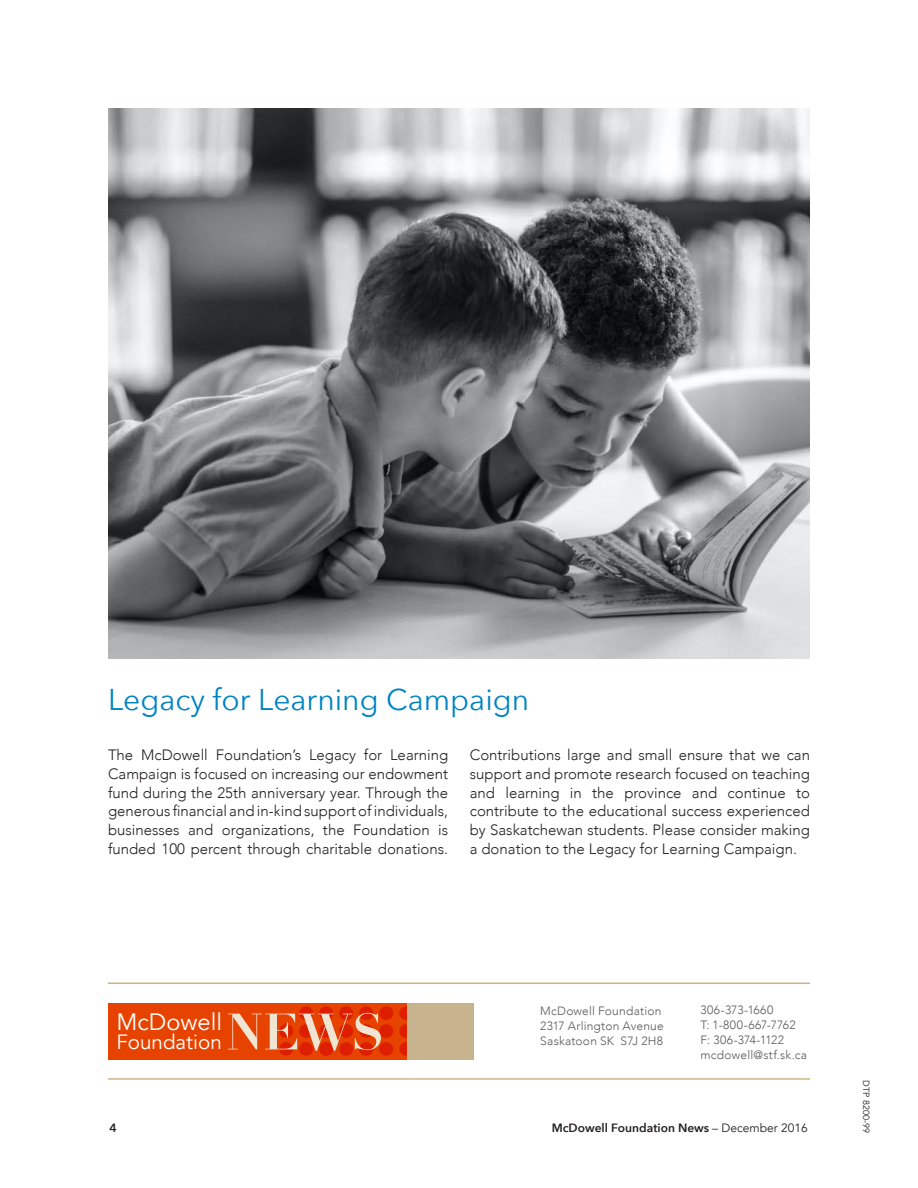
<style>
.page{position:relative;width:918px;height:1188px;background:#fff}
.page>*{position:absolute;margin:0;border:0;box-sizing:border-box;transform-origin:0 0}
.t1{font:700 50.25px "Didot";color:#f0e5d3}
.Head{font:30px "Avenir Next";color:#0084c2}
.t2{font:23.7px "Avenir";color:#fff}
.t3{font:20.7px "Avenir";color:#fff}
.Body{font:300 15px/18.8px "Avenir";color:#231f20;text-align:justify}
.t4{font:300 12px "Avenir";letter-spacing:.02em;color:#57585a}
.t5{font:600 12px "Avenir Next";color:#231f20}
.t6{font:300 12px "Avenir";letter-spacing:.04em;color:#57585a}
.t7{font:9px "Avenir";color:#231f20}
.s1{font-family:"Avenir";font-weight:400}
</style>
<div class="page">
<svg style="left:108px;top:108px;width:702px;height:551px;background:#838486"></svg>
<hr style="left:108px;top:982px;width:702px;height:2px;background:#cdb684">
<hr style="left:108px;top:1078px;width:702px;height:2px;background:#cdb684">
<div style="left:108px;top:1003px;width:366px;height:57px;background:#e74300"></div>
<div style="left:399px;top:1006px;width:14px;height:14px;background:#dd1e00;border-radius:7px"></div>
<div style="left:379px;top:1006px;width:14px;height:14px;background:#dd1e00;border-radius:7px"></div>
<div style="left:359px;top:1006px;width:14px;height:14px;background:#dd1e00;border-radius:7px"></div>
<div style="left:339px;top:1006px;width:14px;height:14px;background:#dd1e00;border-radius:7px"></div>
<div style="left:319px;top:1006px;width:14px;height:14px;background:#dd1e00;border-radius:7px"></div>
<div style="left:299px;top:1006px;width:14px;height:14px;background:#dd1e00;border-radius:7px"></div>
<div style="left:399px;top:1024px;width:14px;height:14px;background:#dd1e00;border-radius:7px"></div>
<div style="left:379px;top:1024px;width:14px;height:14px;background:#dd1e00;border-radius:7px"></div>
<div style="left:359px;top:1024px;width:14px;height:14px;background:#dd1e00;border-radius:7px"></div>
<div style="left:339px;top:1024px;width:14px;height:14px;background:#dd1e00;border-radius:7px"></div>
<div style="left:319px;top:1024px;width:14px;height:14px;background:#dd1e00;border-radius:7px"></div>
<div style="left:299px;top:1024px;width:14px;height:14px;background:#dd1e00;border-radius:7px"></div>
<div style="left:279px;top:1024px;width:14px;height:14px;background:#dd1e00;border-radius:7px"></div>
<div style="left:399px;top:1042px;width:14px;height:14px;background:#dd1e00;border-radius:7px"></div>
<div style="left:379px;top:1042px;width:14px;height:14px;background:#dd1e00;border-radius:7px"></div>
<div style="left:359px;top:1042px;width:14px;height:14px;background:#dd1e00;border-radius:7px"></div>
<div style="left:339px;top:1042px;width:14px;height:14px;background:#dd1e00;border-radius:7px"></div>
<div style="left:319px;top:1042px;width:14px;height:14px;background:#dd1e00;border-radius:7px"></div>
<div style="left:299px;top:1042px;width:14px;height:14px;background:#dd1e00;border-radius:7px"></div>
<div style="left:279px;top:1042px;width:14px;height:14px;background:#dd1e00;border-radius:7px"></div>
<div style="left:407px;top:1003px;width:67px;height:57px;background:#c7b48e"></div>
<p class="Head" style="left:108px;top:675px;width:423px">Legacy for Learning Campaign</p>
<p class="Body" style="left:108px;top:746px;width:342px">The McDowell Foundation’s Legacy for Learning Campaign is focused on increasing our endowment fund during the 25th anniversary year. Through the generous financial and in-kind support of individuals, businesses and organizations, the Foundation is funded 100 percent through charitable donations.</p>
<p class="Body" style="left:470px;top:746px;width:342px">Contributions large and small ensure that we can support and promote research focused on teaching and learning in the province and continue to contribute to the educational success experienced by Saskatchewan students. Please consider making a donation to the Legacy for Learning Campaign.</p>
<p class="t2" style="left:116px;top:1008px;width:107px">McDowell</p>
<p class="t3" style="left:116px;top:1029px;width:107px">Foundation</p>
<p class="t1" style="left:226px;top:1000px;width:160px">NEWS</p>
<p class="t4" style="left:540px;top:1004px;width:123px">McDowell Foundation</p>
<p class="t4" style="left:540px;top:1019px;width:125px">2317 Arlington Avenue</p>
<p class="t4" style="left:540px;top:1034px;width:124px">Saskatoon SK S7J 2H8</p>
<p class="t6" style="left:700px;top:1002px;width:74px">306-373-1660</p>
<p class="t4" style="left:700px;top:1017px;width:97px">T: 1-800-667-7762</p>
<p class="t4" style="left:700px;top:1032px;width:85px">F: 306-374-1122</p>
<p class="t4" style="left:700px;top:1047px;width:108px">mcdowell@stf.sk.ca</p>
<p class="t5" style="left:110px;top:1118px;width:9px">4</p>
<p class="t5" style="left:552px;top:1118px;width:258px">McDowell Foundation News <span class="s1">– December 2016</span></p>
<p class="t7" style="left:871px;top:1080px;width:54px;rotate:90deg">DTP 8200-99</p>
</div>
